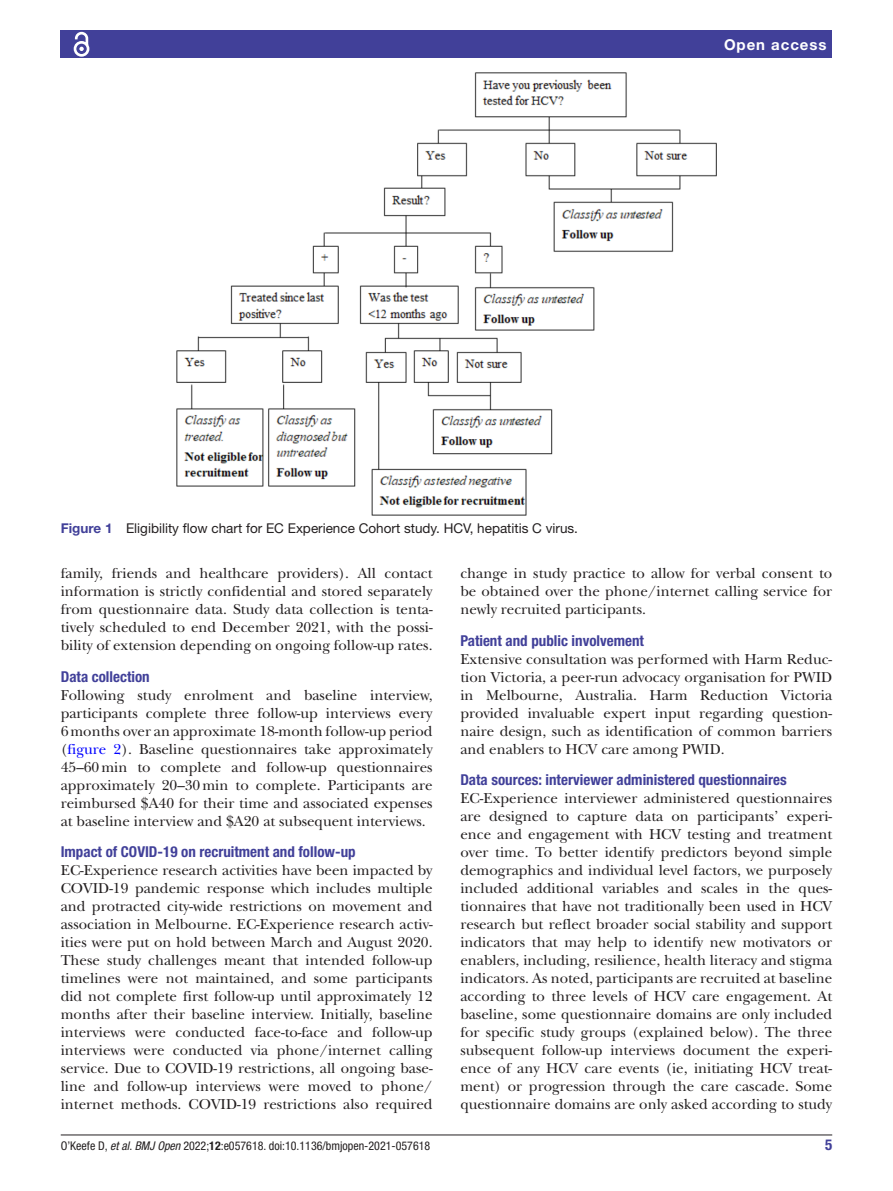
<style>
.page{position:relative;width:893px;height:1191px;background:#fff}
.page>*{position:absolute;margin:0;border:0;box-sizing:border-box;transform-origin:0 0}
.t1{font:15px/18px "New Baskerville";color:#231f20;text-align:justify}
.t2{font:700 condensed 15px "Helvetica Neue LT Std";color:#414099}
.t3{font:700 15px "Helvetica Neue LT Std";letter-spacing:.065em;color:#fff}
.t4{font:13.5px "Helvetica Neue LT Std";color:#231f20}
.t5{font:condensed 12px "Helvetica Neue LT Std";color:#231f20}
.s1{font-weight:700;color:#414099}
.s2{color:#00f}
.s3{font-style:italic}
.s4{font-weight:700}
</style>
<div class="page">
<hr style="left:61px;top:1134px;width:771px;height:1px;background:#231f20">
<div style="left:61px;top:31px;width:771px;height:27px;background:#414099"></div>
<svg style="left:73px;top:31px;width:17px;height:26px"></svg>
<img style="left:176px;top:73px;width:540px;height:442px">
<p class="t3" style="left:724px;top:35px;width:104px">Open access</p>
<p class="t4" style="left:61px;top:520px;width:519px"><span class="s1">Figure 1</span> Eligibility flow chart for EC Experience Cohort study. HCV, hepatitis C virus.</p>
<p class="t1" style="left:61px;top:564px;width:373px">family, friends and healthcare providers). All contact information is strictly confidential and stored separately from questionnaire data. Study data collection is tenta&shy;tively scheduled to end December 2021, with the possi&shy;bility of extension depending on ongoing follow-up rates.</p>
<p class="t2" style="left:61px;top:667px;width:91px">Data collection</p>
<p class="t1" style="left:61px;top:686px;width:373px">Following study enrolment and baseline interview, participants complete three follow-up interviews every 6months over an approximate 18-month follow-up period (<span class="s2">figure 2</span>). Baseline questionnaires take approximately 45–60min to complete and follow-up questionnaires approximately 20–30min to complete. Participants are reimbursed $A40 for their time and associated expenses at baseline interview and $A20 at subsequent interviews.</p>
<p class="t2" style="left:61px;top:843px;width:296px">Impact of COVID-19 on recruitment and follow-up</p>
<p class="t1" style="left:61px;top:861px;width:373px">EC-Experience research activities have been impacted by COVID-19 pandemic response which includes multiple and protracted city-wide restrictions on movement and association in Melbourne. EC-Experience research activ&shy;ities were put on hold between March and August 2020.<br>These study challenges meant that intended follow-up timelines were not maintained, and some participants did not complete first follow-up until approximately 12 months after their baseline interview. Initially, baseline interviews were conducted face-to-face and follow-up interviews were conducted via phone/internet calling service. Due to COVID-19 restrictions, all ongoing base&shy;line and follow-up interviews were moved to phone/ internet methods. COVID-19 restrictions also required</p>
<p class="t1" style="left:460px;top:564px;width:373px">change in study practice to allow for verbal consent to be obtained over the phone/internet calling service for newly recruited participants.</p>
<p class="t2" style="left:460px;top:631px;width:185px">Patient and public involvement</p>
<p class="t1" style="left:460px;top:650px;width:373px">Extensive consultation was performed with Harm Reduc&shy;tion Victoria, a peer-run advocacy organisation for PWID in Melbourne, Australia. Harm Reduction Victoria provided invaluable expert input regarding question&shy;naire design, such as identification of common barriers and enablers to HCV care among PWID.</p>
<p class="t2" style="left:460px;top:771px;width:328px">Data sources: interviewer administered questionnaires</p>
<p class="t1" style="left:460px;top:789px;width:373px">EC-Experience interviewer administered questionnaires are designed to capture data on participants’ experi&shy;ence and engagement with HCV testing and treatment over time. To better identify predictors beyond simple demographics and individual level factors, we purposely included additional variables and scales in the ques&shy;tionnaires that have not traditionally been used in HCV research but reflect broader social stability and support indicators that may help to identify new motivators or enablers, including, resilience, health literacy and stigma indicators. As noted, participants are recruited at baseline according to three levels of HCV care engagement. At baseline, some questionnaire domains are only included for specific study groups (explained below). The three subsequent follow-up interviews document the experi&shy;ence of any HCV care events (ie, initiating HCV treat&shy;ment) or progression through the care cascade. Some questionnaire domains are only asked according to study</p>
<p class="t5" style="left:61px;top:1138px;width:371px">O’Keefe D, <span class="s3">et al</span>. <span class="s3">BMJ Open</span> 2022;<span class="s4">12</span>:e057618. doi:10.1136/bmjopen-2021-057618</p>
<p class="t2" style="left:825px;top:1135px;width:9px">5</p>
</div>
